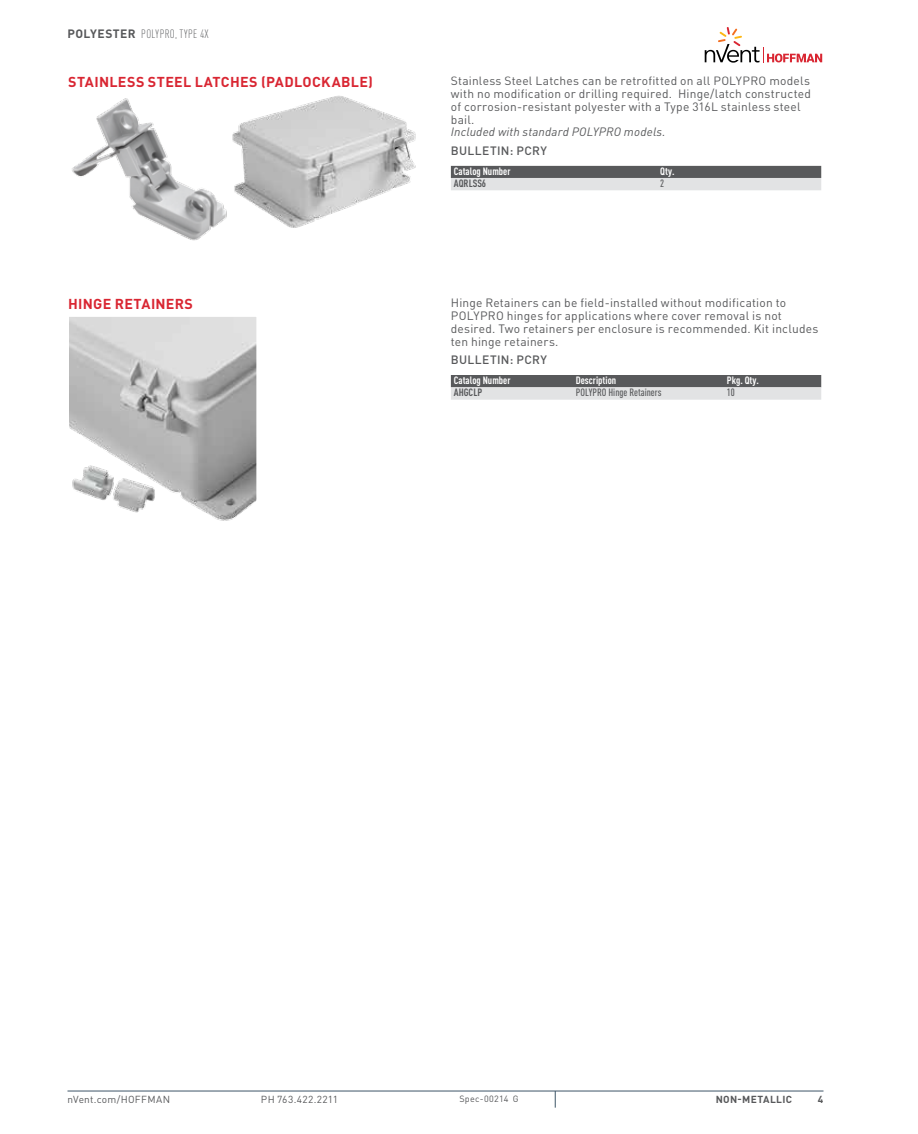
<style>
.page{position:relative;width:918px;height:1134px;background:#fff}
.page>*{position:absolute;margin:0;border:0;box-sizing:border-box;transform-origin:0 0}
.t1{font:700 14.25px "DIN Pro";letter-spacing:.015em;color:#d92632}
.t2{font:12px/12.8px "DIN Pro";letter-spacing:.015em;color:#58595b}
.t3{font:italic 12px "DIN Pro";letter-spacing:.015em;color:#58595b}
.t4{font:500 12px "DIN Pro";letter-spacing:.03em;color:#58595b}
.t5{font:300 condensed 12px "DIN Pro";letter-spacing:.03em;color:#58595b}
.t6{font:700 condensed 10.5px "DIN Pro";color:#fff}
.t7{font:500 condensed 10.5px "DIN Pro";color:#58595b}
.t8{font:700 condensed 10.5px "DIN Pro";color:#58595b}
.t9{font:10.2px "DIN Pro";letter-spacing:.025em;color:#58595b}
.t10{font:700 10.2px "DIN Pro";letter-spacing:.035em;color:#58595b}
.t11{font:9px "DIN Pro";letter-spacing:.03em;color:#58595b}
.s1{font-weight:700;font-stretch:normal}
</style>
<div class="page">
<hr style="left:68px;top:1091px;width:756px;height:1px;background:#3d5567">
<svg style="left:555px;top:1091px;width:1px;height:17px"></svg>
<svg style="left:705px;top:27px;width:117px;height:36px"></svg>
<img style="left:72px;top:98px;width:155px;height:143px">
<img style="left:233px;top:97px;width:183px;height:129px">
<svg style="left:451px;top:166px;width:370px;height:24px;background:#9d9e9f"></svg>
<img style="left:71px;top:319px;width:183px;height:202px">
<div style="left:68px;top:316px;width:189px;height:213px;border:1px solid #fff"></div>
<svg style="left:451px;top:375px;width:370px;height:25px;background:#9fa0a2"></svg>
<p class="t5" style="left:68px;top:25px;width:143px"><span class="s1">POLYESTER</span> POLYPRO, Type 4X</p>
<p class="t1" style="left:68px;top:70px;width:9px">STAI</p>
<p class="t1" style="left:99px;top:70px;width:20px">NLESS</p>
<p class="t1" style="left:148px;top:70px;width:10px">STEEL</p>
<p class="t1" style="left:195px;top:70px;width:10px">LATC</p>
<p class="t1" style="left:230px;top:70px;width:74px">HES (PADLOC</p>
<p class="t1" style="left:321px;top:70px;width:53px">KABLE)</p>
<p class="t2" style="left:451px;top:73px;width:362px">Stainless Steel Latches can be retrofitted on all POLYPRO models with no modification or drilling required. Hinge/latch constructed of corrosion-resistant polyester with a Type 316L stainless steel bail.</p>
<p class="t3" style="left:451px;top:123px;width:216px">Included with standard POLYPRO models.</p>
<p class="t4" style="left:451px;top:141px;width:98px">BULLETIN: PCRY</p>
<p class="t6" style="left:454px;top:163px;width:58px">Catalog Number</p>
<p class="t6" style="left:660px;top:163px;width:16px">Qty.</p>
<p class="t8" style="left:454px;top:175px;width:34px">AQRLSS6</p>
<p class="t7" style="left:660px;top:176px;width:6px">2</p>
<p class="t1" style="left:68px;top:292px;width:56px">HINGE RETAI</p>
<p class="t1" style="left:156px;top:292px;width:20px">NERS</p>
<p class="t2" style="left:451px;top:295px;width:369px">Hinge Retainers can be field-installed without modification to POLYPRO hinges for applications where cover removal is not desired. Two retainers per enclosure is recommended. Kit includes ten hinge retainers.</p>
<p class="t4" style="left:451px;top:350px;width:98px">BULLETIN: PCRY</p>
<p class="t6" style="left:454px;top:373px;width:58px">Catalog Number</p>
<p class="t6" style="left:576px;top:372px;width:42px">Description</p>
<p class="t6" style="left:727px;top:373px;width:34px">Pkg. Qty.</p>
<p class="t8" style="left:454px;top:385px;width:30px">AHGCLP</p>
<p class="t7" style="left:576px;top:385px;width:87px">POLYPRO Hinge Retainers</p>
<p class="t7" style="left:727px;top:385px;width:10px">10</p>
<p class="t9" style="left:67px;top:1091px;width:104px">nVent.com/HOFFMAN</p>
<p class="t9" style="left:261px;top:1091px;width:79px">PH 763.422.2211</p>
<p class="t11" style="left:459px;top:1092px;width:61px">Spec-00214 G</p>
<p class="t10" style="left:716px;top:1091px;width:78px">NON-METALLIC</p>
<p class="t10" style="left:818px;top:1091px;width:7px">4</p>
</div>
